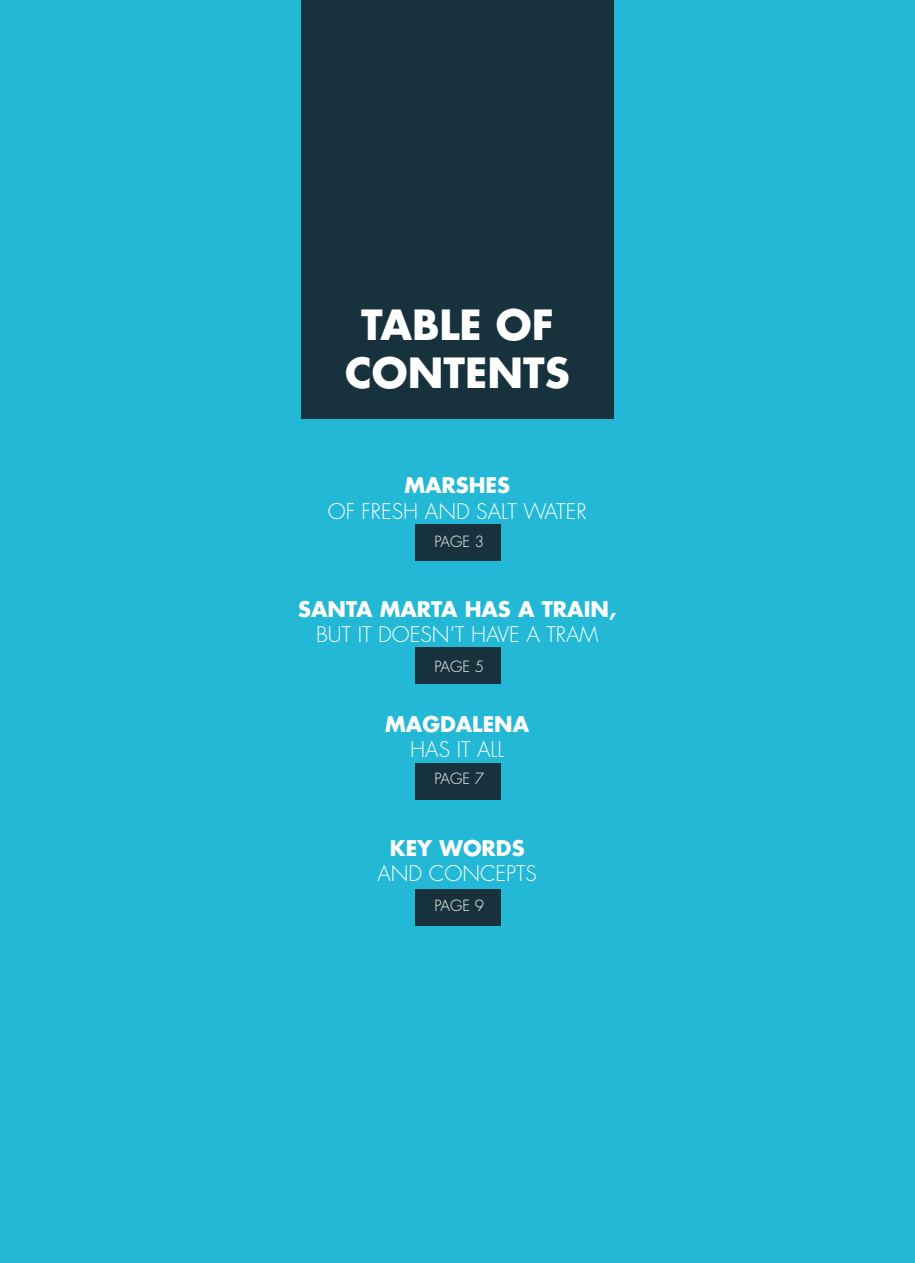
<style>
.page{position:relative;width:915px;height:1263px;background:#fff}
.page>*{position:absolute;margin:0;border:0;box-sizing:border-box;transform-origin:0 0}
.t1{font:700 40.5px/48.6px "Futura Std";color:#fff;text-align:center}
.t2{font:300 21px "Futura Std";color:#fff}
.t3{font:700 21px "Futura Std";color:#fff}
.t4{font:300 15px "Futura Std";color:#fff}
</style>
<div class="page">
<div style="left:0;top:0;width:914px;height:1263px;background:#23b9d6"></div>
<div style="left:301px;top:0;width:312px;height:419px;background:#17313d"></div>
<div style="left:414px;top:524px;width:86px;height:36px;background:#17313d"></div>
<div style="left:414px;top:648px;width:86px;height:36px;background:#17313d"></div>
<div style="left:414px;top:763px;width:86px;height:36px;background:#17313d"></div>
<div style="left:414px;top:889px;width:86px;height:36px;background:#17313d"></div>
<h1 class="t1" style="left:345px;top:300px;width:226px">TABLE OF<br>CONTENTS</h1>
<p class="t3" style="left:404px;top:471px;width:107px">MARSHES</p>
<p class="t2" style="left:328px;top:498px;width:260px">OF FRESH AND SALT WATER</p>
<p class="t4" style="left:434px;top:533px;width:51px">PAGE 3</p>
<p class="t3" style="left:298px;top:595px;width:319px">SANTA MARTA HAS A TRAIN,</p>
<p class="t2" style="left:316px;top:622px;width:284px">BUT IT DOESN’T HAVE A TRAM</p>
<p class="t4" style="left:434px;top:658px;width:51px">PAGE 5</p>
<p class="t3" style="left:385px;top:710px;width:145px">MAGDALENA</p>
<p class="t2" style="left:410px;top:737px;width:95px">HAS IT ALL</p>
<p class="t4" style="left:434px;top:769px;width:51px">PAGE 7</p>
<p class="t3" style="left:389px;top:834px;width:136px">KEY WORDS</p>
<p class="t2" style="left:377px;top:861px;width:161px">AND CONCEPTS</p>
<p class="t4" style="left:434px;top:896px;width:51px">PAGE 9</p>
</div>
